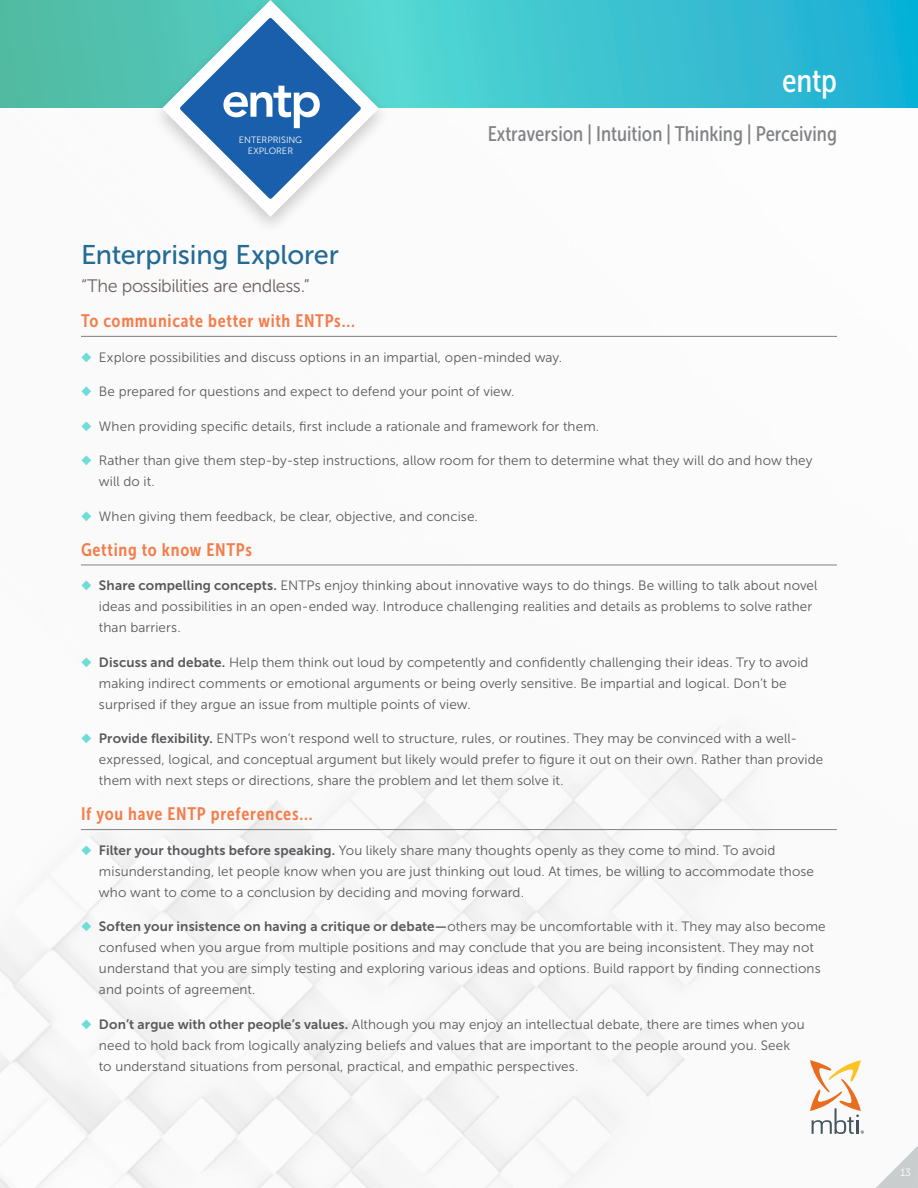
<style>
.page{position:relative;width:918px;height:1188px;background:#fff}
.page>*{position:absolute;margin:0;border:0;box-sizing:border-box;transform-origin:0 0}
.t1{font:33px "Museo Sans Cond 500";color:#fff}
.t2{font:27px "Museo Sans 500";letter-spacing:-.01em;color:#236a95}
.t3{font:21px "Museo Sans Cond 500";color:#808285}
.t4{font:18px "Museo Sans Cond 700";letter-spacing:.04em;color:#f47d4b}
.t5{font:18px "Museo Sans 300";letter-spacing:-.025em;color:#6c6361}
.t6{font:13.5px/21px "Museo Sans 300";letter-spacing:.005em;color:#58595b}
.t7{font:10.5px "Museo Sans 300";color:#fff}
.t8{font:9.15px/10.8px "Museo Sans 300";color:#fff;text-align:center}
.s1{color:#6edcd7}
.s2{font-family:"Museo Sans 700"}
</style>
<div class="page">
<svg style="left:0;top:0;width:918px;height:108px;background:#3dc0c8"></svg>
<svg style="left:876px;top:1146px;width:42px;height:42px"></svg>
<div style="left:149px;top:0;width:242px;height:236px;background:#000;opacity:.2"></div>
<svg style="left:161px;top:0;width:219px;height:218px"></svg>
<svg style="left:810px;top:1060px;width:54px;height:74px"></svg>
<hr style="left:81px;top:336px;width:756px;height:1px;background:#808285">
<hr style="left:81px;top:565px;width:756px;height:1px;background:#808285">
<hr style="left:81px;top:829px;width:756px;height:1px;background:#808285">
<svg style="left:180px;top:18px;width:181px;height:181px"></svg>
<p class="t8" style="left:239px;top:134px;width:65px">ENTERPRISING<br>EXPLORER</p>
<h1 class="t1" style="left:782px;top:63px;width:56px">entp</h1>
<h3 class="t3" style="left:488px;top:122px;width:351px">Extraversion | Intuition | Thinking | Perceiving</h3>
<h2 class="t2" style="left:81px;top:240px;width:259px">Enterprising Explorer</h2>
<h3 class="t5" style="left:81px;top:276px;width:230px">“The possibilities are endless.”</h3>
<h3 class="t4" style="left:81px;top:311px;width:276px">To communicate better with ENTPs...</h3>
<p class="t6" style="left:81px;top:346px;width:483px"><span class="s1">◆</span> Explore possibilities and discuss options in an impartial, open-minded way.</p>
<p class="t6" style="left:81px;top:381px;width:435px"><span class="s1">◆</span> Be prepared for questions and expect to defend your point of view.</p>
<p class="t6" style="left:81px;top:415px;width:520px"><span class="s1">◆</span> When providing specific details, first include a rationale and framework for them.</p>
<p class="t6" style="left:99px;top:450px;width:715px;text-indent:-18px"><span class="s1">◆</span> Rather than give them step-by-step instructions, allow room for them to determine what they will do and how they will do it.</p>
<p class="t6" style="left:81px;top:505px;width:398px"><span class="s1">◆</span> When giving them feedback, be clear, objective, and concise.</p>
<h3 class="t4" style="left:81px;top:539px;width:172px">Getting to know ENTPs</h3>
<p class="t6" style="left:99px;top:575px;width:720px;text-indent:-18px"><span class="s1">◆</span> <span class="s2">Share compelling concepts.</span> ENTPs enjoy thinking about innovative ways to do things. Be willing to talk about novel ideas and possibilities in an open-ended way. Introduce challenging realities and details as problems to solve rather than barriers.</p>
<p class="t6" style="left:99px;top:652px;width:711px;text-indent:-18px"><span class="s1">◆</span> <span class="s2">Discuss and debate.</span> Help them think out loud by competently and confidently challenging their ideas. Try to avoid making indirect comments or emotional arguments or being overly sensitive. Be impartial and logical. Don’t be surprised if they argue an issue from multiple points of view.</p>
<p class="t6" style="left:99px;top:728px;width:726px;text-indent:-18px"><span class="s1">◆</span> <span class="s2">Provide flexibility.</span> ENTPs won’t respond well to structure, rules, or routines. They may be convinced with a well&shy;expressed, logical, and conceptual argument but likely would prefer to figure it out on their own. Rather than provide them with next steps or directions, share the problem and let them solve it.</p>
<h3 class="t4" style="left:81px;top:804px;width:233px">If you have ENTP preferences...</h3>
<p class="t6" style="left:99px;top:840px;width:716px;text-indent:-18px"><span class="s1">◆</span> <span class="s2">Filter your thoughts before speaking.</span> You likely share many thoughts openly as they come to mind. To avoid misunderstanding, let people know when you are just thinking out loud. At times, be willing to accommodate those who want to come to a conclusion by deciding and moving forward.</p>
<p class="t6" style="left:99px;top:916px;width:728px;text-indent:-18px"><span class="s1">◆</span> <span class="s2">Soften your insistence on having a critique or debate—</span>others may be uncomfortable with it. They may also become confused when you argue from multiple positions and may conclude that you are being inconsistent. They may not understand that you are simply testing and exploring various ideas and options. Build rapport by finding connections and points of agreement.</p>
<p class="t6" style="left:99px;top:1014px;width:707px;text-indent:-18px"><span class="s1">◆</span> <span class="s2">Don’t argue with other people’s values.</span> Although you may enjoy an intellectual debate, there are times when you need to hold back from logically analyzing beliefs and values that are important to the people around you. Seek to understand situations from personal, practical, and empathic perspectives.</p>
<p class="t7" style="left:900px;top:1166px;width:12px">13</p>
</div>
